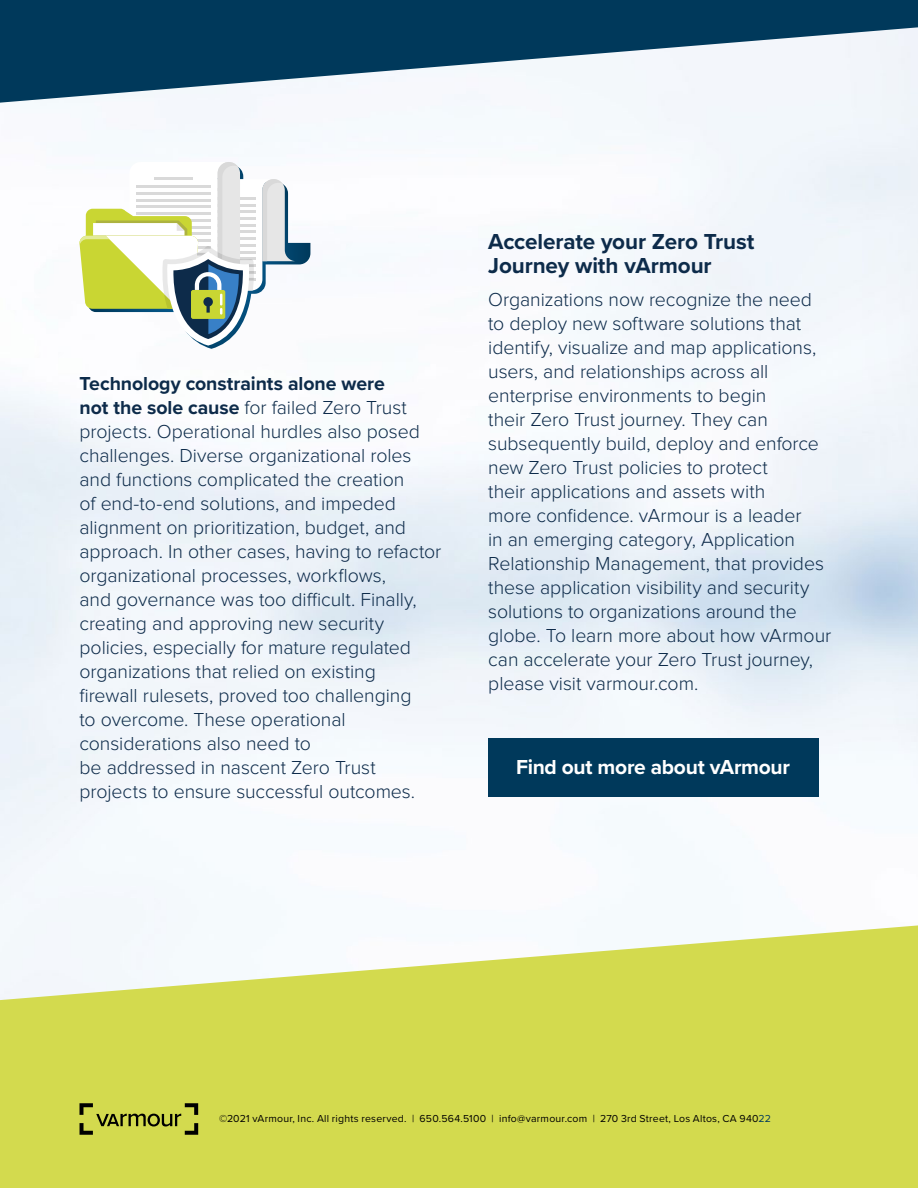
<style>
.page{position:relative;width:918px;height:1188px;background:#fff}
.page>*{position:absolute;margin:0;border:0;box-sizing:border-box;transform-origin:0 0}
.t1{font:700 22.5px/24px "Proxima Nova";letter-spacing:-.005em;color:#0d2b4a}
.t2{font:700 21px "Proxima Nova";letter-spacing:-.015em;color:#fff}
.t3{font:300 19.5px/24px "Proxima Nova";letter-spacing:-.005em;color:#0d2b4a}
.t4{font:10.5px "Proxima Nova";letter-spacing:.02em;color:#000}
.s1{font-weight:700}
.s2{color:#00395b}
</style>
<div class="page">
<svg style="left:0;top:925px;width:918px;height:263px;background:#d8de67"></svg>
<svg style="left:80px;top:1103px;width:118px;height:32px;background:#a8ae3e"></svg>
<svg style="left:80px;top:162px;width:230px;height:187px"></svg>
<div style="left:488px;top:738px;width:331px;height:59px;background:#00395b"></div>
<svg style="left:0;top:0;width:918px;height:103px;fill:#00395b"></svg>
<p class="t3" style="left:80px;top:372px;width:363px"><span class="s1">Technology constraints alone were<br>not the sole cause</span> for failed Zero Trust projects. Operational hurdles also posed challenges. Diverse organizational roles and functions complicated the creation<br>of end-to-end solutions, and impeded alignment on prioritization, budget, and approach. In other cases, having to refactor organizational processes, workflows,<br>and governance was too difficult. Finally, creating and approving new security policies, especially for mature regulated organizations that relied on existing<br>firewall rulesets, proved too challenging<br>to overcome. These operational considerations also need to<br>be addressed in nascent Zero Trust projects to ensure successful outcomes.</p>
<p class="t1" style="left:488px;top:229px;width:268px">Accelerate your Zero Trust<br>Journey with vArmour</p>
<p class="t3" style="left:488px;top:288px;width:345px">Organizations now recognize the need to deploy new software solutions that identify, visualize and map applications, users, and relationships across all enterprise environments to begin<br>their Zero Trust journey. They can subsequently build, deploy and enforce new Zero Trust policies to protect<br>their applications and assets with<br>more confidence. vArmour is a leader<br>in an emerging category, Application Relationship Management, that provides these application visibility and security solutions to organizations around the globe. To learn more about how vArmour can accelerate your Zero Trust journey, please visit varmour.com.</p>
<p class="t2" style="left:516px;top:752px;width:275px">Find out more about vArmour</p>
<p class="t4" style="left:219px;top:1111px;width:554px">©2021 vArmour, Inc. All rights reserved. | 650.564.5100 | info@varmour.com | 270 3rd Street, Los Altos, CA 940<span class="s2">22</span></p>
</div>
